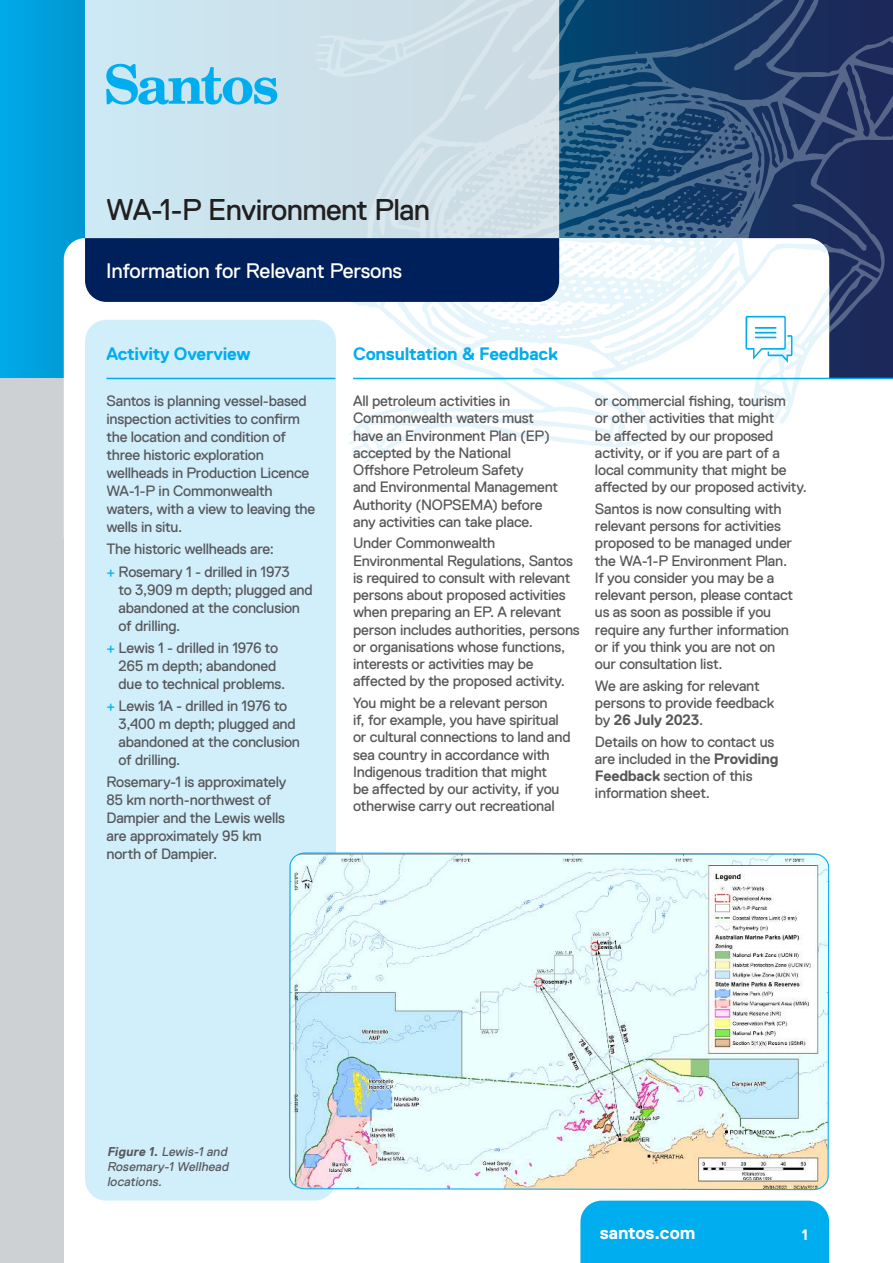
<style>
.page{position:relative;width:893px;height:1263px;background:#fff}
.page>*{position:absolute;margin:0;border:0;box-sizing:border-box;transform-origin:0 0}
.t1{font:30px "Replica Pro";letter-spacing:-.02em;color:#221f1f}
.t2{font:21px "Replica Pro";letter-spacing:-.01em;color:#fff}
.t3{font:700 18px "Replica";letter-spacing:-.01em;color:#00adef}
.t4{font:700 18px "Replica";color:#fff}
.t5{font:15px/17.2px "Replica Pro";letter-spacing:-.015em;color:#57585a}
.t6{font:700 15px "Replica";letter-spacing:-.015em;color:#57585a}
.t7{font:700 15px "Replica";color:#fff}
.t8{font:italic 12.75px/15.3px "Replica Pro";color:#57585a;text-align:justify}
.s1{color:#00b9f1}
.s2{font-family:"Replica Pro";font-weight:400}
.s3{font-family:"Replica";font-weight:700}
</style>
<div class="page">
<img style="left:0;top:0;width:893px;height:378px">
<div style="left:0;top:378px;width:64px;height:885px;background:#ced1d4"></div>
<svg style="left:867px;top:0;width:26px;height:358px;background:#212f5e"></svg>
<svg style="left:559px;top:0;width:308px;height:358px;background:#254771"></svg>
<svg style="left:64px;top:238px;width:268px;height:140px"></svg>
<svg style="left:85px;top:0;width:474px;height:238px;background:#cde1eb"></svg>
<svg style="left:332px;top:302px;width:453px;height:147px"></svg>
<svg style="left:397px;top:238px;width:432px;height:182px"></svg>
<svg style="left:106px;top:64px;width:171px;height:41px;background:#79ceef"></svg>
<div style="left:85px;top:238px;width:474px;height:64px;background:#00205b"></div>
<hr style="left:353px;top:378px;width:540px;height:1px;background:#00adef">
<div style="left:580px;top:1200px;width:249px;height:63px;background:#00adef"></div>
<div style="left:85px;top:320px;width:251px;height:880px;background:#d1eefb;border-radius:21px"></div>
<svg style="left:289px;top:852px;width:540px;height:339px;background:#d1eaee"></svg>
<svg style="left:745px;top:316px;width:47px;height:47px"></svg>
<hr style="left:106px;top:378px;width:229px;height:1px;background:#00adef">
<h1 class="t1" style="left:106px;top:199px;width:325px">WA-1-P Environment Plan</h1>
<h2 class="t2" style="left:106px;top:263px;width:297px">Information for Relevant Persons</h2>
<p class="t3" style="left:106px;top:347px;width:146px">Activity Overview</p>
<p class="t5" style="left:106px;top:393px;width:210px;line-height:18px">Santos is planning vessel-based inspection activities to con昀椀rm the location and condition of three historic exploration wellheads in Production Licence<br>WA-1-P in Commonwealth waters, with a view to leaving the wells in situ.</p>
<p class="t5" style="left:106px;top:539px;width:185px;line-height:22.2px">The historic wellheads are:<br><span class="s1">+</span> Rosemary 1 - drilled in 1973</p>
<p class="t5" style="left:119px;top:582px;width:196px;line-height:18px">to 3,909 m depth; plugged and abandoned at the conclusion of drilling.</p>
<p class="t5" style="left:119px;top:640px;width:168px;line-height:18px;text-indent:-12px"><span class="s1">+</span> Lewis 1 - drilled in 1976 to<br>265 m depth; abandoned due to technical problems.</p>
<p class="t5" style="left:119px;top:698px;width:183px;line-height:18px;text-indent:-12px"><span class="s1">+</span> Lewis 1A - drilled in 1976 to<br>3,400 m depth; plugged and abandoned at the conclusion of drilling.</p>
<p class="t5" style="left:106px;top:775px;width:181px;line-height:18px">Rosemary-1 is approximately<br>85 km north-northwest of<br>Dampier and the Lewis wells are approximately 95 km north of Dampier.</p>
<p class="t3" style="left:353px;top:347px;width:206px">Consultation &amp; Feedback</p>
<p class="t5" style="left:353px;top:394px;width:207px">All petroleum activities in<br>Commonwealth waters must have an Environment Plan (EP) accepted by the National<br>O昀昀shore Petroleum Safety<br>and Environmental Management<br>Authority (NOPSEMA) before any activities can take place.</p>
<p class="t5" style="left:353px;top:536px;width:228px">Under Commonwealth Environmental Regulations, Santos is required to consult with relevant persons about proposed activities when preparing an EP. A relevant person includes authorities, persons or organisations whose functions, interests or activities may be<br>a昀昀ected by the proposed activity.</p>
<p class="t5" style="left:353px;top:695px;width:219px">You might be a relevant person<br>if, for example, you have spiritual or cultural connections to land and sea country in accordance with Indigenous tradition that might<br>be a昀昀ected by our activity, if you otherwise carry out recreational</p>
<p class="t5" style="left:595px;top:392px;width:214px">or commercial 昀椀shing, tourism<br>or other activities that might<br>be a昀昀ected by our proposed activity, or if you are part of a local community that might be<br>a昀昀ected by our proposed activity.</p>
<p class="t5" style="left:595px;top:501px;width:200px">Santos is now consulting with relevant persons for activities proposed to be managed under the WA-1-P Environment Plan.<br>If you consider you may be a relevant person, please contact us as soon as possible if you require any further information or if you think you are not on our consultation list.</p>
<p class="t5" style="left:595px;top:678px;width:181px">We are asking for relevant persons to provide feedback</p>
<p class="t6" style="left:595px;top:714px;width:110px"><span class="s2">by</span> 26 July 2023<span class="s2">.</span></p>
<p class="t5" style="left:595px;top:734px;width:185px">Details on how to contact us are included in the <span class="s3">Providing<br>Feedback</span> section of this information sheet.</p>
<p class="t8" style="left:107px;top:1145px;width:125px"><span class="s3">Figure 1.</span> Lewis-1 and Rosemary-1 Wellhead locations.</p>
<p class="t4" style="left:600px;top:1226px;width:97px">santos.com</p>
<p class="t7" style="left:802px;top:1229px;width:8px">1</p>
</div>
